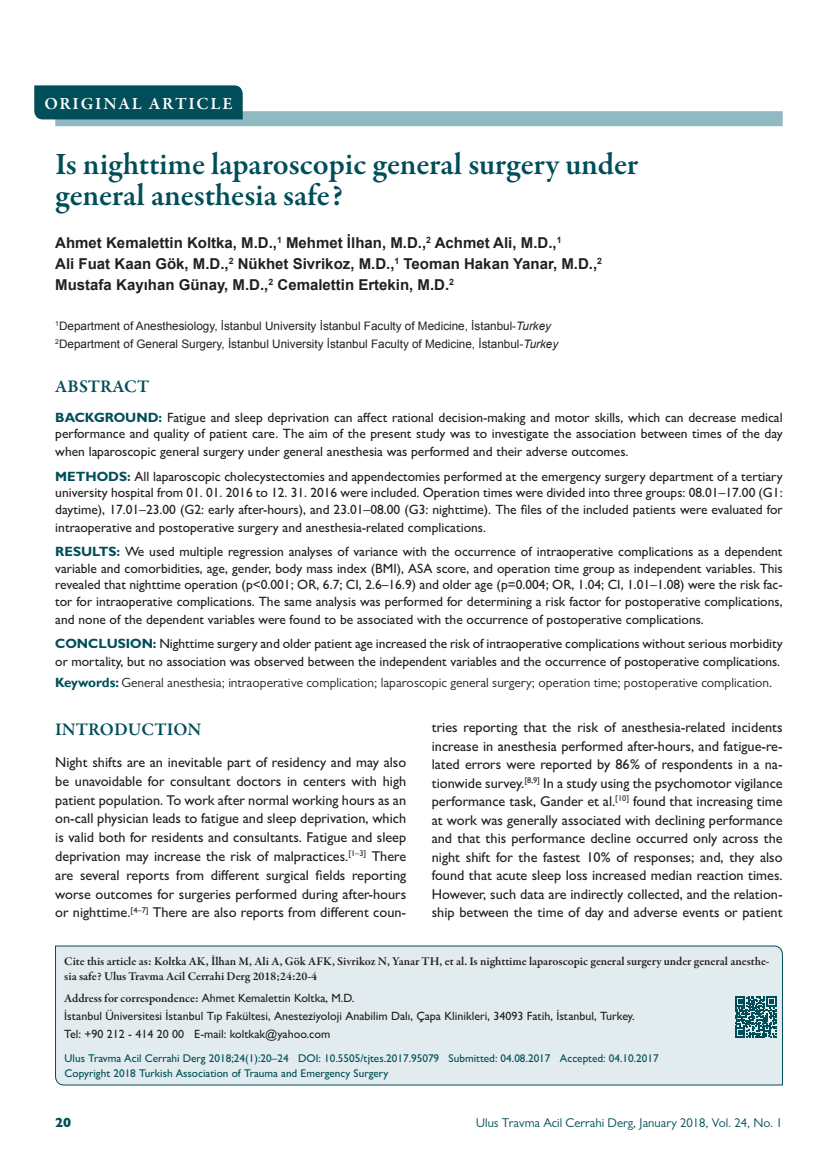
<style>
.page{position:relative;width:838px;height:1170px;background:#fff}
.page>*{position:absolute;margin:0;border:0;box-sizing:border-box;transform-origin:0 0}
._01__TRV_YAZI_ANA_BA{font:600 31.5px "Garamond Premr Pro";color:#004e59}
._06__TRV_YAZI_ICI_AN{font:600 18px "Garamond Premr Pro";letter-spacing:.005em;color:#004e59}
._01__TRV_YAZI_ANA_BA-2{font:600 17.25px "Garamond Premr Pro";letter-spacing:.1em;color:#fff}
._02__TRV_YAZAR_ISMI{font:700 15px "Arial";color:#231f20}
._07__TRV_YAZI_METNI{font:500 14.25px/18.5px "Gill Sans MT Pro";color:#231f20;text-align:justify}
._04__TRV_BIRINCI_SAY{font:500 13.5px/16.5px "Gill Sans MT Pro";color:#231f20}
.t1{font:800 13.5px "Gill Sans MT Pro";color:#004e59}
._05__TRV_KEY_WORDS{font:13.35px "Gill Sans MT Pro";color:#231f20}
.t2{font:12.75px "Gill Sans MT Pro";color:#004e59}
.t3{font:500 12px "Gill Sans MT Pro";color:#231f20}
.t4{font:600 12px/15px "Garamond Premr Pro";color:#231f20}
._03__TRV_KURUM_ADI{font:11.7px "Arial";color:#231f20}
.t5{font:500 11.25px "Gill Sans MT Pro";color:#004e59}
.s1{font-style:italic}
.s2{font-weight:700;color:#004e59}
.s3{font-family:"Gill Sans";font-weight:700;color:#004e59}
.s4{font-family:"Garamond Premr Pro";font-weight:600}
</style>
<div class="page">
<div style="left:55px;top:111px;width:727px;height:15px;background:#90b9c1"></div>
<div style="left:34px;top:85px;width:209px;height:34px;background:#004e59"></div>
<div style="left:55px;top:945px;width:728px;height:140px;background:#e2ecef"></div>
<svg style="left:735px;top:996px;width:41px;height:41px;background:#437d85"></svg>
<p class="_01__TRV_YAZI_ANA_BA-2" style="left:44px;top:93px;width:190px">ORIGINAL ARTICLE</p>
<p class="_01__TRV_YAZI_ANA_BA" style="left:55px;top:145px;width:584px">Is nighttime laparoscopic general surgery under</p>
<p class="_01__TRV_YAZI_ANA_BA" style="left:55px;top:176px;width:289px">general anesthesia safe?</p>
<p class="_02__TRV_YAZAR_ISMI" style="left:55px;top:233px;width:508px">Ahmet Kemalettin Koltka, M.D.,<sup>1</sup> Mehmet İlhan, M.D.,<sup>2</sup> Achmet Ali, M.D.,<sup>1</sup></p>
<p class="_02__TRV_YAZAR_ISMI" style="left:55px;top:254px;width:548px">Ali Fuat Kaan Gök, M.D.,<sup>2</sup> Nükhet Sivrikoz, M.D.,<sup>1</sup> Teoman Hakan Yanar, M.D.,<sup>2</sup></p>
<p class="_02__TRV_YAZAR_ISMI" style="left:55px;top:275px;width:400px">Mustafa Kayıhan Günay, M.D.,<sup>2</sup> Cemalettin Ertekin, M.D.<sup>2</sup></p>
<p class="_03__TRV_KURUM_ADI" style="left:55px;top:318px;width:497px"><sup>1</sup>Department of Anesthesiology, İstanbul University İstanbul Faculty of Medicine, İstanbul-<span class="s1">Turkey</span></p>
<p class="_03__TRV_KURUM_ADI" style="left:55px;top:336px;width:504px"><sup>2</sup>Department of General Surgery, İstanbul University İstanbul Faculty of Medicine, İstanbul-<span class="s1">Turkey</span></p>
<p class="_06__TRV_YAZI_ICI_AN" style="left:55px;top:376px;width:95px">ABSTRACT</p>
<p class="_04__TRV_BIRINCI_SAY" style="left:55px;top:409px;width:729px"><span class="s2">BACKGROUND:</span> Fatigue and sleep deprivation can affect rational decision-making and motor skills, which can decrease medical performance and quality of patient care. The aim of the present study was to investigate the association between times of the day</p>
<p class="_04__TRV_BIRINCI_SAY" style="left:55px;top:443px;width:574px">when laparoscopic general surgery under general anesthesia was performed and their adverse outcomes.</p>
<p class="_04__TRV_BIRINCI_SAY" style="left:55px;top:467px;width:729px;text-align:justify"><span class="s2">METHODS:</span> All laparoscopic cholecystectomies and appendectomies performed at the emergency surgery department of a tertiary university hospital from 01. 01. 2016 to 12. 31. 2016 were included. Operation times were divided into three groups: 08.01–17.00 (G1: daytime), 17.01–23.00 (G2: early after-hours), and 23.01–08.00 (G3: nighttime). The files of the included patients were evaluated for</p>
<p class="_04__TRV_BIRINCI_SAY" style="left:55px;top:518px;width:432px">intraoperative and postoperative surgery and anesthesia-related complications.</p>
<p class="_04__TRV_BIRINCI_SAY" style="left:55px;top:543px;width:729px;text-align:justify"><span class="s2">RESULTS:</span> We used multiple regression analyses of variance with the occurrence of intraoperative complications as a dependent variable and comorbidities, age, gender, body mass index (BMI), ASA score, and operation time group as independent variables. This revealed that nighttime operation (p&lt;0.001; OR, 6.7; CI, 2.6–16.9) and older age (p=0.004; OR, 1.04; CI, 1.01–1.08) were the risk fac&shy;tor for intraoperative complications. The same analysis was performed for determining a risk factor for postoperative complications,</p>
<p class="_04__TRV_BIRINCI_SAY" style="left:55px;top:610px;width:650px">and none of the dependent variables were found to be associated with the occurrence of postoperative complications.</p>
<p class="_04__TRV_BIRINCI_SAY" style="left:55px;top:634px;width:729px;line-height:17.5px"><span class="s2">CONCLUSION:</span> Nighttime surgery and older patient age increased the risk of intraoperative complications without serious morbidity or mortality, but no association was observed between the independent variables and the occurrence of postoperative complications.</p>
<p class="_05__TRV_KEY_WORDS" style="left:55px;top:674px;width:718px"><span class="s3">Keywords:</span> General anesthesia; intraoperative complication; laparoscopic general surgery; operation time; postoperative complication.</p>
<p class="_07__TRV_YAZI_METNI" style="left:432px;top:718px;width:352px">tries reporting that the risk of anesthesia-related incidents increase in anesthesia performed after-hours, and fatigue-re&shy;lated errors were reported by 86% of respondents in a na&shy;tionwide survey.<sup>[8,9]</sup> In a study using the psychomotor vigilance performance task, Gander et al.<sup>[10]</sup> found that increasing time at work was generally associated with declining performance and that this performance decline occurred only across the night shift for the fastest 10% of responses; and, they also found that acute sleep loss increased median reaction times.<br>However, such data are indirectly collected, and the relation&shy;ship between the time of day and adverse events or patient</p>
<p class="_06__TRV_YAZI_ICI_AN" style="left:55px;top:718px;width:148px">INTRODUCTION</p>
<p class="_07__TRV_YAZI_METNI" style="left:55px;top:752px;width:352px">Night shifts are an inevitable part of residency and may also be unavoidable for consultant doctors in centers with high patient population. To work after normal working hours as an on-call physician leads to fatigue and sleep deprivation, which is valid both for residents and consultants. Fatigue and sleep deprivation may increase the risk of malpractices.<sup>[1–3]</sup> There are several reports from different surgical fields reporting worse outcomes for surgeries performed during after-hours or nighttime.<sup>[4–7]</sup> There are also reports from different coun-</p>
<p class="t4" style="left:64px;top:953px;width:707px">Cite this article as: Koltka AK, İlhan M, Ali A, Gök AFK, Sivrikoz N, Yanar TH, et al. Is nighttime laparoscopic general surgery under general anesthe&shy;sia safe? Ulus Travma Acil Cerrahi Derg 2018;24:20-4</p>
<p class="t3" style="left:64px;top:990px;width:291px"><span class="s4">Address for correspondence:</span> Ahmet Kemalettin Koltka, M.D.</p>
<p class="t3" style="left:64px;top:1008px;width:572px">İstanbul Üniversitesi İstanbul Tıp Fakültesi, Anesteziyoloji Anabilim Dalı, Çapa Klinikleri, 34093 Fatih, İstanbul, Turkey.</p>
<p class="t3" style="left:64px;top:1026px;width:268px">Tel: +90 212 - 414 20 00 E-mail: koltkak@yahoo.com</p>
<p class="t5" style="left:65px;top:1051px;width:595px">Ulus Travma Acil Cerrahi Derg 2018;24(1):20–24 DOI: 10.5505/tjtes.2017.95079 Submitted: 04.08.2017 Accepted: 04.10.2017</p>
<p class="t5" style="left:65px;top:1066px;width:325px">Copyright 2018 Turkish Association of Trauma and Emergency Surgery</p>
<p class="t1" style="left:55px;top:1114px;width:18px">20</p>
<p class="t2" style="left:476px;top:1115px;width:308px">Ulus Travma Acil Cerrahi Derg, January 2018, Vol. 24, No. 1</p>
</div>
